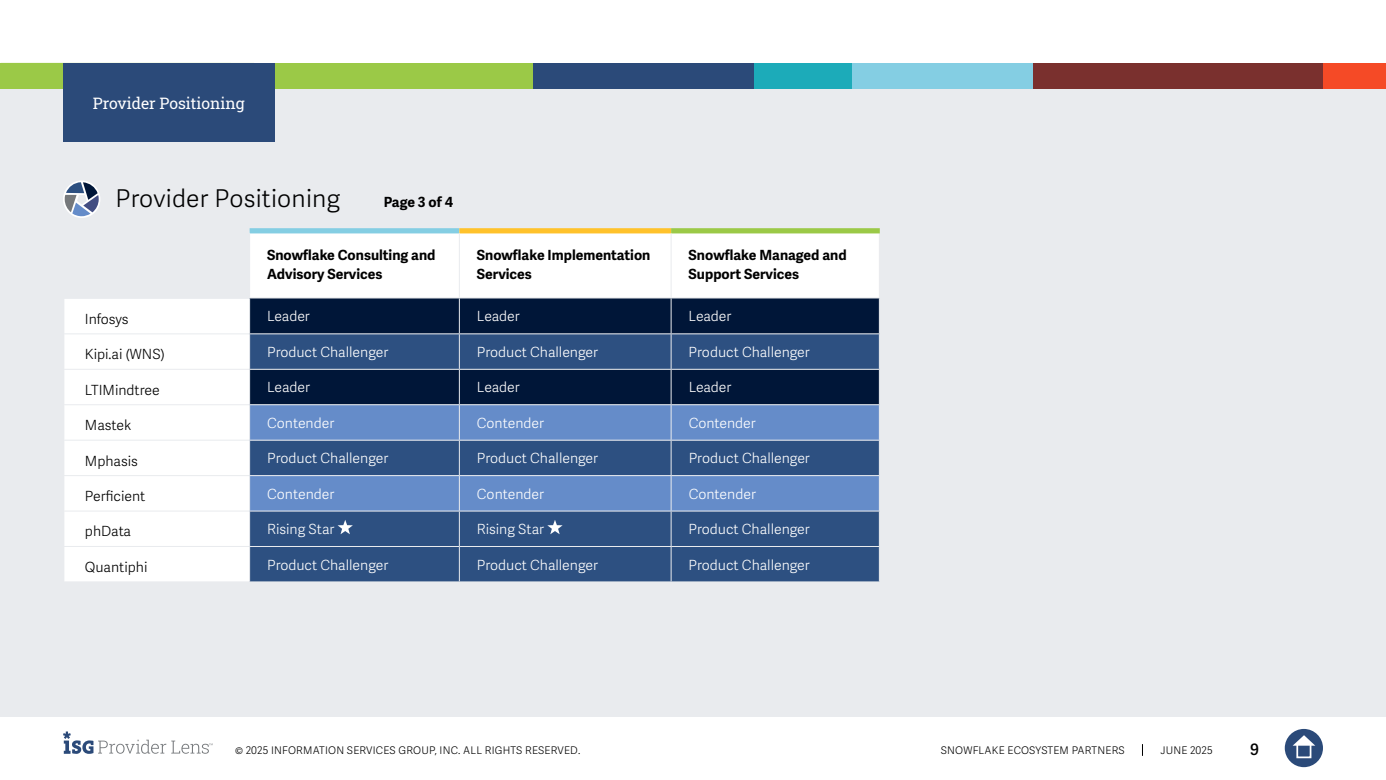
<style>
.page{position:relative;width:1386px;height:780px;background:#fff}
.page>*{position:absolute;margin:0;border:0;box-sizing:border-box;transform-origin:0 0}
.t1{font:300 24.5px "Adelle Sans";letter-spacing:.01em;color:#000}
.t2{font:15.75px "Roboto Slab ISG P Regular";color:#fff}
.t3{font:600 15.75px "Adelle Sans";color:#000}
.t4{font:300 14px "Adelle Sans";color:#fff}
.t5{font:700 14px/19.2px "Adelle Sans";color:#000}
.t6{font:300 14px "Adelle Sans";color:#000}
.t7{font:300 10.5px "Adelle Sans";letter-spacing:.02em;color:#000}
</style>
<div class="page">
<svg style="left:1142px;top:744px;width:1px;height:12px"></svg>
<div style="left:1285px;top:729px;width:38px;height:38px;background:#2b4a79;border-radius:50%"></div>
<svg style="left:1293px;top:735px;width:22px;height:10px"></svg>
<div style="left:1296px;top:743px;width:15px;height:15px;border:2px solid #fff"></div>
<svg style="left:63px;top:731px;width:150px;height:23px"></svg>
<div style="left:0;top:63px;width:1386px;height:654px;background:#e9ebee"></div>
<div style="left:0;top:63px;width:533px;height:25px;background:#9bc947"></div>
<div style="left:533px;top:63px;width:223px;height:25px;background:#2b4a79"></div>
<div style="left:850px;top:63px;width:184px;height:25px;background:#84cee3"></div>
<div style="left:1323px;top:63px;width:63px;height:25px;background:#f54a26"></div>
<div style="left:1033px;top:63px;width:290px;height:25px;background:#7a302e"></div>
<div style="left:754px;top:63px;width:98px;height:25px;background:#1cabb9"></div>
<svg style="left:63px;top:180px;width:37px;height:38px"></svg>
<svg style="left:65px;top:182px;width:34px;height:34px"></svg>
<div style="left:63px;top:63px;width:211px;height:79px;background:#2b4a79"></div>
<div style="left:250px;top:233px;width:629px;height:64px;background:#fff"></div>
<div style="left:64px;top:298px;width:186px;height:283px;background:#fff"></div>
<div style="left:250px;top:298px;width:629px;height:35px;background:#001638"></div>
<svg style="left:250px;top:334px;width:629px;height:247px;background:#23436f"></svg>
<svg style="left:250px;top:405px;width:629px;height:105px;background:#5378b1"></svg>
<hr style="left:63px;top:333px;width:186px;height:1px;background:#e9ebee">
<hr style="left:63px;top:369px;width:186px;height:1px;background:#e9ebee">
<hr style="left:63px;top:440px;width:186px;height:1px;background:#e9ebee">
<hr style="left:63px;top:475px;width:186px;height:1px;background:#e9ebee">
<hr style="left:63px;top:510px;width:186px;height:1px;background:#e9ebee">
<hr style="left:63px;top:297px;width:186px;height:2px;background:#e9ebee">
<div style="left:250px;top:228px;width:209px;height:5px;background:#84cee3"></div>
<div style="left:459px;top:228px;width:212px;height:5px;background:#ffc22b"></div>
<hr style="left:459px;top:233px;width:1px;height:64px;background:#e9ebee">
<div style="left:671px;top:228px;width:209px;height:5px;background:#9bc947"></div>
<hr style="left:671px;top:233px;width:1px;height:64px;background:#e9ebee">
<hr style="left:63px;top:404px;width:186px;height:1px;background:#e9ebee">
<hr style="left:63px;top:546px;width:186px;height:1px;background:#e9ebee">
<hr style="left:249px;top:299px;width:1px;height:34px;background:#e9ebee">
<hr style="left:459px;top:298px;width:1px;height:35px;background:#e9ebee">
<hr style="left:671px;top:298px;width:1px;height:35px;background:#e9ebee">
<hr style="left:249px;top:333px;width:210px;height:1px;background:#e9ebee">
<hr style="left:249px;top:334px;width:1px;height:35px;background:#e9ebee">
<hr style="left:459px;top:334px;width:1px;height:35px;background:#e9ebee">
<hr style="left:671px;top:334px;width:1px;height:35px;background:#e9ebee">
<hr style="left:249px;top:369px;width:210px;height:1px;background:#e9ebee">
<hr style="left:249px;top:370px;width:1px;height:34px;background:#e9ebee">
<hr style="left:459px;top:369px;width:212px;height:1px;background:#e9ebee">
<hr style="left:459px;top:370px;width:1px;height:34px;background:#e9ebee">
<hr style="left:671px;top:369px;width:209px;height:1px;background:#e9ebee">
<hr style="left:671px;top:370px;width:1px;height:34px;background:#e9ebee">
<hr style="left:249px;top:404px;width:210px;height:1px;background:#e9ebee">
<hr style="left:249px;top:405px;width:1px;height:35px;background:#e9ebee">
<hr style="left:459px;top:404px;width:212px;height:1px;background:#e9ebee">
<hr style="left:459px;top:405px;width:1px;height:35px;background:#e9ebee">
<hr style="left:671px;top:404px;width:209px;height:1px;background:#e9ebee">
<hr style="left:671px;top:405px;width:1px;height:35px;background:#e9ebee">
<hr style="left:249px;top:440px;width:210px;height:1px;background:#e9ebee">
<hr style="left:249px;top:440px;width:1px;height:35px;background:#e9ebee">
<hr style="left:459px;top:440px;width:212px;height:1px;background:#e9ebee">
<hr style="left:459px;top:440px;width:1px;height:35px;background:#e9ebee">
<hr style="left:671px;top:440px;width:209px;height:1px;background:#e9ebee">
<hr style="left:671px;top:440px;width:1px;height:35px;background:#e9ebee">
<hr style="left:249px;top:475px;width:210px;height:1px;background:#e9ebee">
<hr style="left:249px;top:476px;width:1px;height:34px;background:#e9ebee">
<hr style="left:459px;top:475px;width:212px;height:1px;background:#e9ebee">
<hr style="left:459px;top:476px;width:1px;height:34px;background:#e9ebee">
<hr style="left:671px;top:475px;width:209px;height:1px;background:#e9ebee">
<hr style="left:671px;top:476px;width:1px;height:34px;background:#e9ebee">
<hr style="left:671px;top:510px;width:209px;height:1px;background:#e9ebee">
<hr style="left:249px;top:510px;width:210px;height:1px;background:#e9ebee">
<hr style="left:249px;top:511px;width:1px;height:35px;background:#e9ebee">
<hr style="left:459px;top:510px;width:212px;height:1px;background:#e9ebee">
<hr style="left:459px;top:511px;width:1px;height:35px;background:#e9ebee">
<hr style="left:671px;top:511px;width:1px;height:35px;background:#e9ebee">
<hr style="left:249px;top:546px;width:210px;height:1px;background:#e9ebee">
<hr style="left:249px;top:547px;width:1px;height:34px;background:#e9ebee">
<hr style="left:459px;top:546px;width:212px;height:1px;background:#e9ebee">
<hr style="left:459px;top:547px;width:1px;height:34px;background:#e9ebee">
<hr style="left:671px;top:546px;width:209px;height:1px;background:#e9ebee">
<hr style="left:671px;top:547px;width:1px;height:34px;background:#e9ebee">
<svg style="left:338px;top:520px;width:15px;height:14px"></svg>
<svg style="left:547px;top:520px;width:16px;height:14px"></svg>
<p class="t2" style="left:93px;top:92px;width:153px">Provider Positioning</p>
<h1 class="t1" style="left:116px;top:184px;width:226px">Provider Positioning</h1>
<p class="t5" style="left:384px;top:192px;width:71px">Page 3 of 4</p>
<p class="t5" style="left:267px;top:246px;width:170px">Snowflake Consulting and<br>Advisory Services</p>
<p class="t5" style="left:477px;top:246px;width:175px">Snowflake Implementation<br>Services</p>
<p class="t5" style="left:689px;top:246px;width:160px">Snowflake Managed and<br>Support Services</p>
<p class="t6" style="left:85px;top:311px;width:45px">Infosys</p>
<p class="t4" style="left:267px;top:308px;width:44px">Leader</p>
<p class="t4" style="left:477px;top:308px;width:44px">Leader</p>
<p class="t4" style="left:689px;top:308px;width:44px">Leader</p>
<p class="t6" style="left:85px;top:346px;width:81px">Kipi.ai (WNS)</p>
<p class="t4" style="left:267px;top:344px;width:123px">Product Challenger</p>
<p class="t4" style="left:477px;top:344px;width:123px">Product Challenger</p>
<p class="t4" style="left:689px;top:344px;width:123px">Product Challenger</p>
<p class="t6" style="left:85px;top:381px;width:76px">LTIMindtree</p>
<p class="t4" style="left:267px;top:379px;width:44px">Leader</p>
<p class="t4" style="left:477px;top:379px;width:44px">Leader</p>
<p class="t4" style="left:689px;top:379px;width:44px">Leader</p>
<p class="t6" style="left:85px;top:417px;width:48px">Mastek</p>
<p class="t4" style="left:267px;top:414px;width:69px">Contender</p>
<p class="t4" style="left:477px;top:414px;width:69px">Contender</p>
<p class="t4" style="left:689px;top:414px;width:69px">Contender</p>
<p class="t6" style="left:85px;top:452px;width:55px">Mphasis</p>
<p class="t4" style="left:267px;top:450px;width:123px">Product Challenger</p>
<p class="t4" style="left:477px;top:450px;width:123px">Product Challenger</p>
<p class="t4" style="left:689px;top:450px;width:123px">Product Challenger</p>
<p class="t6" style="left:85px;top:488px;width:62px">Perficient</p>
<p class="t4" style="left:267px;top:485px;width:69px">Contender</p>
<p class="t4" style="left:477px;top:485px;width:69px">Contender</p>
<p class="t4" style="left:689px;top:485px;width:69px">Contender</p>
<p class="t6" style="left:85px;top:523px;width:48px">phData</p>
<p class="t4" style="left:267px;top:521px;width:69px">Rising Star</p>
<p class="t4" style="left:477px;top:521px;width:69px">Rising Star</p>
<p class="t4" style="left:689px;top:521px;width:123px">Product Challenger</p>
<p class="t6" style="left:85px;top:559px;width:64px">Quantiphi</p>
<p class="t4" style="left:267px;top:556px;width:123px">Product Challenger</p>
<p class="t4" style="left:477px;top:556px;width:123px">Product Challenger</p>
<p class="t4" style="left:689px;top:556px;width:123px">Product Challenger</p>
<p class="t7" style="left:235px;top:744px;width:347px">© 2025 INFORMATION SERVICES GROUP, INC. ALL RIGHTS RESERVED.</p>
<p class="t7" style="left:941px;top:744px;width:185px">SNOWFLAKE ECOSYSTEM PARTNERS</p>
<p class="t7" style="left:1160px;top:744px;width:54px">JUNE 2025</p>
<p class="t3" style="left:1250px;top:740px;width:10px">9</p>
</div>
